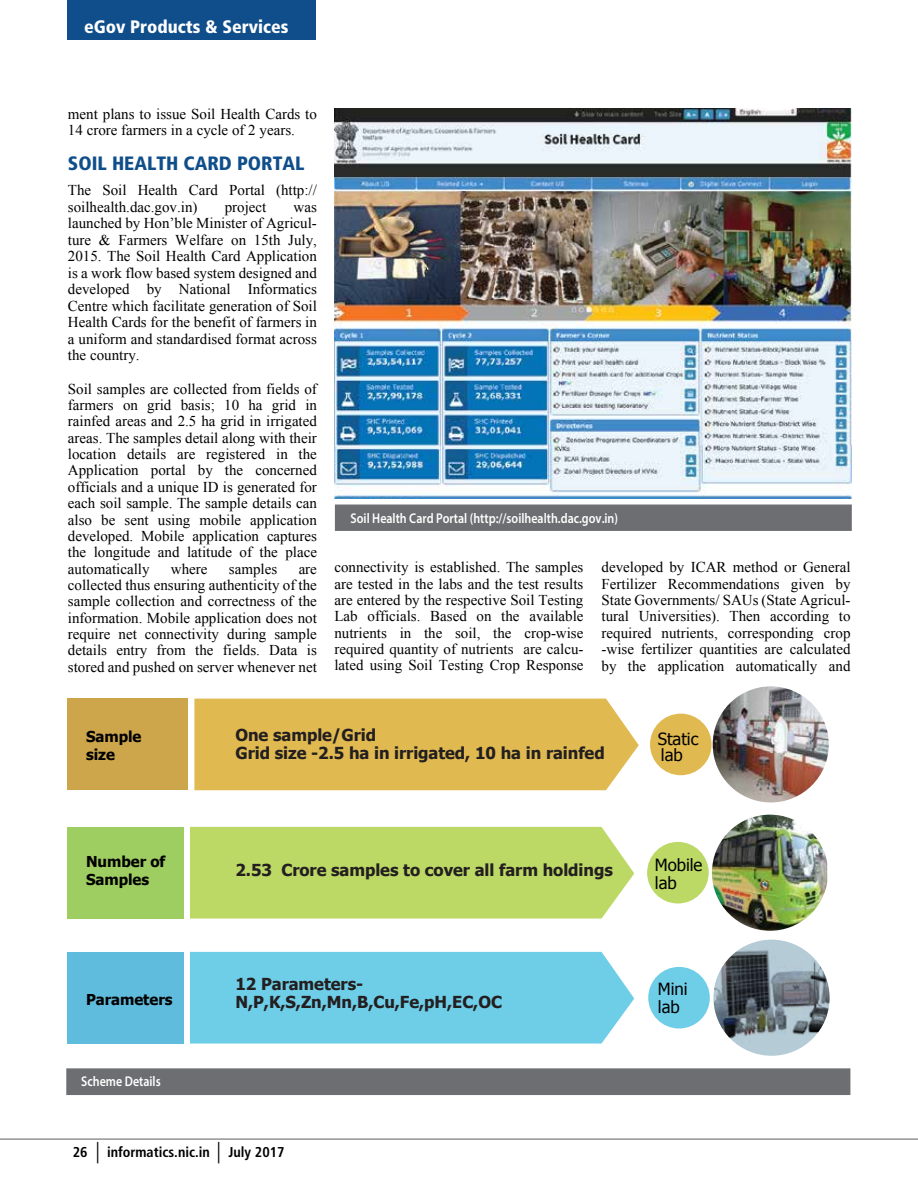
<style>
.page{position:relative;width:918px;height:1188px;background:#fff}
.page>*{position:absolute;margin:0;border:0;box-sizing:border-box;transform-origin:0 0}
.t1{font:900 condensed 19.35px "Frutiger LT Std";color:#0f4e8a}
.t2{font:900 condensed 18px "Frutiger LT Std";color:#fff}
.t3{font:16.8px/17.7px "Tahoma";letter-spacing:-.005em;color:#010101}
.t4{font:700 16.5px/18px "Tahoma";letter-spacing:-.005em;color:#231f20}
.t5{font:15px/16.4px "Times New Roman";color:#010101;text-align:justify}
.t6{font:700 15px/18px "Tahoma";letter-spacing:-.005em;color:#010101}
.t7{font:700 condensed 14.25px "Frutiger LT Std";color:#010101}
.t8{font:600 14.1px "Myriad Pro";color:#fff;scale:.85 1}
.s1{font-family:"Frutiger";font-weight:400;font-size:21.45px}
</style>
<div class="page">
<div style="left:66px;top:1068px;width:784px;height:27px;background:#6d6e71;border:1px solid #6d6e71"></div>
<div style="left:335px;top:505px;width:517px;height:26px;background:#6d6e71"></div>
<hr style="left:0;top:1139px;width:918px;height:1px;background:#6e6f72">
<div style="left:68px;top:0;width:248px;height:40px;background:#0f4e8a"></div>
<img style="left:335px;top:109px;width:517px;height:389px">
<img style="left:713px;top:940px;width:117px;height:116px;border-radius:58px">
<img style="left:712px;top:815px;width:115px;height:116px">
<img style="left:713px;top:686px;width:116px;height:116px;border-radius:58px">
<div style="left:67px;top:699px;width:121px;height:91px;background:#cda54b"></div>
<div style="left:194px;top:699px;width:445px;height:91px;background:#e0ba51"></div>
<div style="left:190px;top:827px;width:444px;height:92px;background:#bcd865"></div>
<div style="left:190px;top:952px;width:444px;height:92px;background:#6ecee8"></div>
<div style="left:67px;top:827px;width:116px;height:92px;background:#9ecd61"></div>
<div style="left:67px;top:952px;width:116px;height:92px;background:#60bcdd"></div>
<div style="left:650px;top:714px;width:62px;height:61px;background:#e0ba51;border-radius:50%"></div>
<div style="left:647px;top:842px;width:62px;height:61px;background:#bcd865;border-radius:50%"></div>
<div style="left:648px;top:967px;width:62px;height:62px;background:#6ecee8;border-radius:50%"></div>
<p class="t2" style="left:84px;top:16px;width:206px">eGov Products &amp; Services</p>
<p class="t5" style="left:68px;top:105px;width:251px">ment plans to issue Soil Health Cards to<br>14 crore farmers in a cycle of 2 years.</p>
<p class="t1" style="left:68px;top:152px;width:238px">SOIL HEALTH CARD PORTAL</p>
<p class="t5" style="left:68px;top:182px;width:251px">The Soil Health Card Portal (http:// soilhealth.dac.gov.in)</p>
<p class="t5" style="left:225px;top:199px;width:43px">project</p>
<p class="t5" style="left:68px;top:198px;width:251px;text-indent:226px">was launched by Hon’ble Minister of Agricul&shy;ture &amp; Farmers Welfare on 15th July, 2015. The Soil Health Card Application is a work flow based system designed and developed by National Informatics Centre which facilitate generation of Soil Health Cards for the benefit of farmers in a uniform and standardised format across the country.</p>
<p class="t5" style="left:68px;top:380px;width:251px">Soil samples are collected from fields of farmers on grid basis; 10 ha grid in rainfed areas and 2.5 ha grid in irrigated areas. The samples detail along with their location details are registered in the Application portal by the concerned officials and a unique ID is generated for each soil sample. The sample details can also be sent using mobile application developed. Mobile application captures the longitude and latitude of the place automatically</p>
<p class="t8" style="left:351px;top:509px;width:316px">Soil Health Card Portal (http://soilhealth.dac.gov.in)</p>
<p class="t5" style="left:68px;top:560px;width:251px;text-indent:231px">are collected thus ensuring authenticity of the sample collection and correctness of the information. Mobile application does not require net connectivity during sample details entry from the fields. Data is stored and pushed on server whenever net</p>
<p class="t5" style="left:334px;top:559px;width:251px">connectivity is established. The samples are tested in the labs and the test results are entered by the respective Soil Testing Lab officials. Based on the available nutrients in the soil, the crop-wise required quantity of nutrients are calcu&shy;lated using Soil Testing Crop Response</p>
<p class="t5" style="left:602px;top:559px;width:251px">developed by ICAR method or General Fertilizer Recommendations given by State Governments/ SAUs (State Agricul&shy;tural Universities). Then according to required nutrients, corresponding crop -wise fertilizer quantities are calculated by the application automatically and</p>
<p class="t5" style="left:171px;top:560px;width:38px">where</p>
<p class="t5" style="left:229px;top:560px;width:50px">samples</p>
<p class="t6" style="left:86px;top:727px;width:57px">Sample size</p>
<p class="t4" style="left:235px;top:725px;width:371px">One sample/Grid<br>Grid size -2.5 ha in irrigated, 10 ha in rainfed</p>
<p class="t6" style="left:86px;top:852px;width:81px">Number of<br>Samples</p>
<p class="t4" style="left:235px;top:860px;width:379px">2.53 Crore samples to cover all farm holdings</p>
<p class="t6" style="left:86px;top:989px;width:88px">Parameters</p>
<p class="t8" style="left:81px;top:1073px;width:95px">Scheme Details</p>
<p class="t4" style="left:235px;top:974px;width:268px">12 Parameters-<br>N,P,K,S,Zn,Mn,B,Cu,Fe,pH,EC,OC</p>
<p class="t7" style="left:73px;top:1144px;width:213px">26 <span class="s1">|</span> informatics.nic.in <span class="s1">|</span> July 2017</p>
<p class="t3" style="left:658px;top:729px;width:42px;line-height:16.6px">Static lab</p>
<p class="t3" style="left:655px;top:856px;width:49px">Mobile lab</p>
<p class="t3" style="left:658px;top:980px;width:31px">Mini lab</p>
</div>
